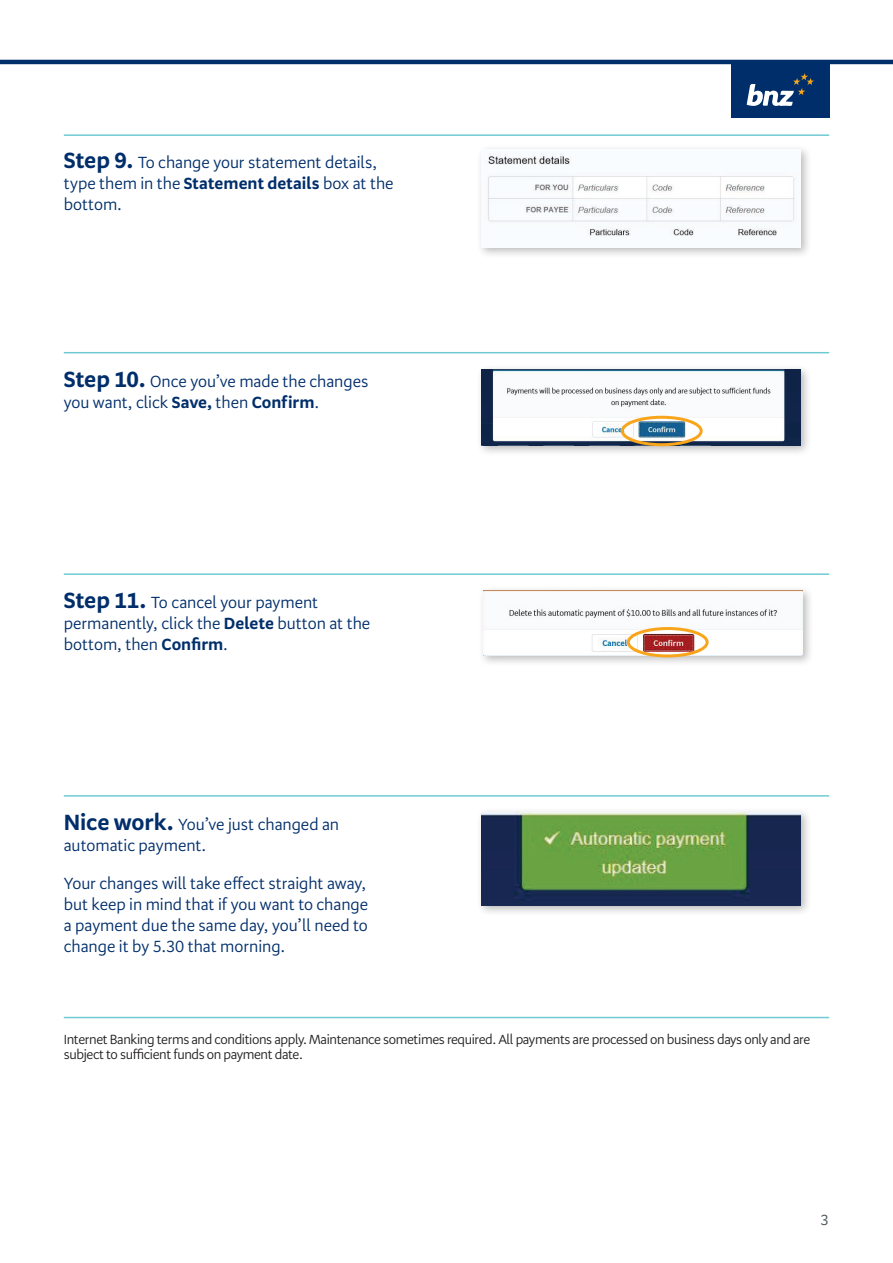
<style>
.page{position:relative;width:893px;height:1263px;background:#fff}
.page>*{position:absolute;margin:0;border:0;box-sizing:border-box;transform-origin:0 0}
.t1{font:16.5px/21px "Serrano Pro";letter-spacing:-.005em;color:#002e6b}
.t2{font:15px "Serrano Pro";color:#455153}
.t3{font:13.5px/15px "Serrano Pro";letter-spacing:-.03em;color:#231f20}
.s1{font-weight:700;font-size:22.5px}
.s2{font-weight:700}
</style>
<div class="page">
<div style="left:476px;top:364px;width:336px;height:93px;background:#231f20;opacity:.3"></div>
<img style="left:482px;top:369px;width:318px;height:77px">
<div style="left:476px;top:807px;width:336px;height:110px;background:#231f20;opacity:.3"></div>
<img style="left:482px;top:812px;width:318px;height:94px">
<div style="left:476px;top:144px;width:336px;height:115px;background:#231f20;opacity:.3"></div>
<img style="left:482px;top:150px;width:318px;height:98px">
<hr style="left:0;top:60px;width:893px;height:4px;background:#002e6b">
<div style="left:731px;top:64px;width:98px;height:54px;background:#002e6b"></div>
<svg style="left:747px;top:73px;width:67px;height:33px"></svg>
<hr style="left:64px;top:134px;width:765px;height:2px;background:#6fcbd2">
<hr style="left:64px;top:352px;width:765px;height:1px;background:#6fcbd2">
<hr style="left:64px;top:795px;width:765px;height:2px;background:#6fcbd2">
<hr style="left:64px;top:1017px;width:765px;height:1px;background:#6fcbd2">
<div style="left:478px;top:585px;width:336px;height:82px;background:#231f20;opacity:.3"></div>
<img style="left:483px;top:590px;width:320px;height:65px">
<hr style="left:64px;top:573px;width:765px;height:2px;background:#6fcbd2">
<div style="left:621px;top:416px;width:82px;height:30px;border:3px solid #f9a51b;border-radius:50%"></div>
<div style="left:627px;top:627px;width:82px;height:30px;border:3px solid #f9a51b;border-radius:50%"></div>
<p class="t1" style="left:64px;top:153px;width:331px"><span class="s1">Step 9.</span> To change your statement details, type them in the <span class="s2">Statement details</span> box at the bottom.</p>
<p class="t1" style="left:64px;top:371px;width:306px"><span class="s1">Step 10.</span> Once you’ve made the changes you want, click <span class="s2">Save,</span> then <span class="s2">Confirm</span>.</p>
<p class="t1" style="left:64px;top:592px;width:308px"><span class="s1">Step 11.</span> To cancel your payment permanently, click the <span class="s2">Delete</span> button at the bottom, then <span class="s2">Confirm</span>.</p>
<p class="t1" style="left:64px;top:814px;width:277px"><span class="s1">Nice work.</span> You’ve just changed an automatic payment.</p>
<p class="t1" style="left:64px;top:873px;width:306px;text-align:justify">Your changes will take effect straight away, but keep in mind that if you want to change a payment due the same day, you’ll need to change it by 5.30 that morning.</p>
<p class="t3" style="left:64px;top:1032px;width:748px">Internet Banking terms and conditions apply. Maintenance sometimes required. All payments are processed on business days only and are subject to sufficient funds on payment date.</p>
<p class="t2" style="left:820px;top:1211px;width:10px">3</p>
</div>
